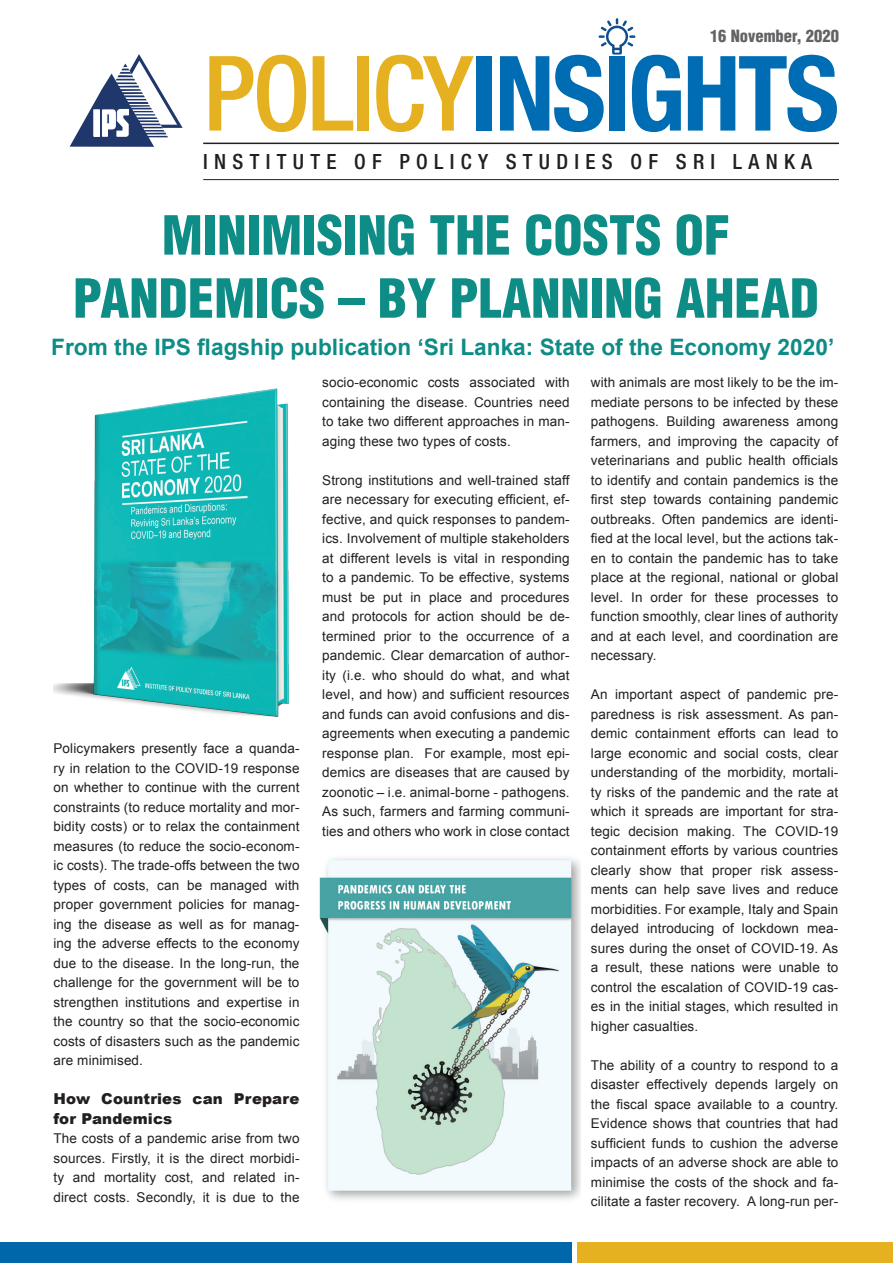
<style>
.page{position:relative;width:893px;height:1263px;background:#fff}
.page>*{position:absolute;margin:0;border:0;box-sizing:border-box;transform-origin:0 0}
.t1{font:700 condensed 104.25px "Helvetica Neue LT Pro";letter-spacing:-.025em;color:#006cb3}
.t2{font:900 condensed 52.5px/63.2px "Helvetica LT Std";color:#0e8c86;text-align:center}
.t3{font:700 22.65px "Arial";color:#0e8c86}
.t4{font:500 condensed 21px "Helvetica Neue LT Pro";letter-spacing:.3em;color:#231f20}
.t5{font:900 condensed 16.5px "Helvetica LT Std";color:#636366}
.t6{font:900 15px/19.5px "Arial";letter-spacing:.01em;color:#231f20}
.t7{font:13.5px/19.5px "Arial";letter-spacing:.01em;color:#231f20;text-align:justify}
.s1{font-weight:500;color:#e6b120}
</style>
<div class="page">
<svg style="left:70px;top:54px;width:113px;height:93px"></svg>
<svg style="left:599px;top:18px;width:36px;height:37px"></svg>
<hr style="left:203px;top:143px;width:636px;height:1px;background:#231f20">
<hr style="left:203px;top:179px;width:636px;height:1px;background:#231f20">
<div style="left:0;top:1242px;width:572px;height:21px;background:#0067aa"></div>
<div style="left:577px;top:1242px;width:316px;height:21px;background:#e6b120"></div>
<img style="left:54px;top:388px;width:235px;height:329px">
<img style="left:319px;top:858px;width:262px;height:342px">
<p class="t5" style="left:710px;top:25px;width:130px">16 November, 2020</p>
<h1 class="t1" style="left:203px;top:30px;width:637px"><span class="s1">POLICY</span>INSIGHTS</h1>
<h3 class="t4" style="left:203px;top:149px;width:610px">INSTITUTE OF POLICY STUDIES OF SRI LANKA</h3>
<h2 class="t2" style="left:73px;top:203px;width:748px">MINIMISING THE COSTS OF<br>PANDEMICS – BY PLANNING AHEAD</h2>
<h3 class="t3" style="left:51px;top:331px;width:784px">From the IPS flagship publication ‘Sri Lanka: State of the Economy 2020’</h3>
<p class="t7" style="left:54px;top:739px;width:247px">Policymakers presently face a quanda&shy;ry in relation to the COVID-19 response on whether to continue with the current constraints (to reduce mortality and mor&shy;bidity costs) or to relax the containment measures (to reduce the socio-econom&shy;ic costs). The trade-offs between the two types of costs, can be managed with proper government policies for manag&shy;ing the disease as well as for manag&shy;ing the adverse effects to the economy due to the disease. In the long-run, the challenge for the government will be to strengthen institutions and expertise in the country so that the socio-economic costs of disasters such as the pandemic are minimised.</p>
<p class="t6" style="left:54px;top:1089px;width:247px">How Countries can Prepare for Pandemics</p>
<p class="t7" style="left:54px;top:1129px;width:247px">The costs of a pandemic arise from two sources. Firstly, it is the direct morbidi&shy;ty and mortality cost, and related in&shy;direct costs. Secondly, it is due to the</p>
<p class="t7" style="left:322px;top:373px;width:249px">socio-economic costs associated with containing the disease. Countries need to take two different approaches in man&shy;aging these two types of costs.</p>
<p class="t7" style="left:322px;top:470px;width:249px">Strong institutions and well-trained staff are necessary for executing efficient, ef&shy;fective, and quick responses to pandem&shy;ics. Involvement of multiple stakeholders at different levels is vital in responding to a pandemic. To be effective, systems must be put in place and procedures and protocols for action should be de&shy;termined prior to the occurrence of a pandemic. Clear demarcation of author&shy;ity (i.e. who should do what, and what level, and how) and sufficient resources and funds can avoid confusions and dis&shy;agreements when executing a pandemic response plan. For example, most epi&shy;demics are diseases that are caused by zoonotic – i.e. animal-borne - pathogens.<br>As such, farmers and farming communi&shy;ties and others who work in close contact</p>
<p class="t7" style="left:591px;top:373px;width:249px">with animals are most likely to be the im&shy;mediate persons to be infected by these pathogens. Building awareness among farmers, and improving the capacity of veterinarians and public health officials to identify and contain pandemics is the first step towards containing pandemic outbreaks. Often pandemics are identi&shy;fied at the local level, but the actions tak&shy;en to contain the pandemic has to take place at the regional, national or global level. In order for these processes to function smoothly, clear lines of authority and at each level, and coordination are necessary.</p>
<p class="t7" style="left:591px;top:685px;width:249px">An important aspect of pandemic pre&shy;paredness is risk assessment. As pan&shy;demic containment efforts can lead to large economic and social costs, clear understanding of the morbidity, mortali&shy;ty risks of the pandemic and the rate at which it spreads are important for stra&shy;tegic decision making. The COVID-19 containment efforts by various countries clearly show that proper risk assess&shy;ments can help save lives and reduce morbidities. For example, Italy and Spain delayed introducing of lockdown mea&shy;sures during the onset of COVID-19. As a result, these nations were unable to control the escalation of COVID-19 cas&shy;es in the initial stages, which resulted in higher casualties.</p>
<p class="t7" style="left:591px;top:1055px;width:249px">The ability of a country to respond to a disaster effectively depends largely on the fiscal space available to a country.<br>Evidence shows that countries that had sufficient funds to cushion the adverse impacts of an adverse shock are able to minimise the costs of the shock and fa&shy;cilitate a faster recovery. A long-run per-</p>
</div>
